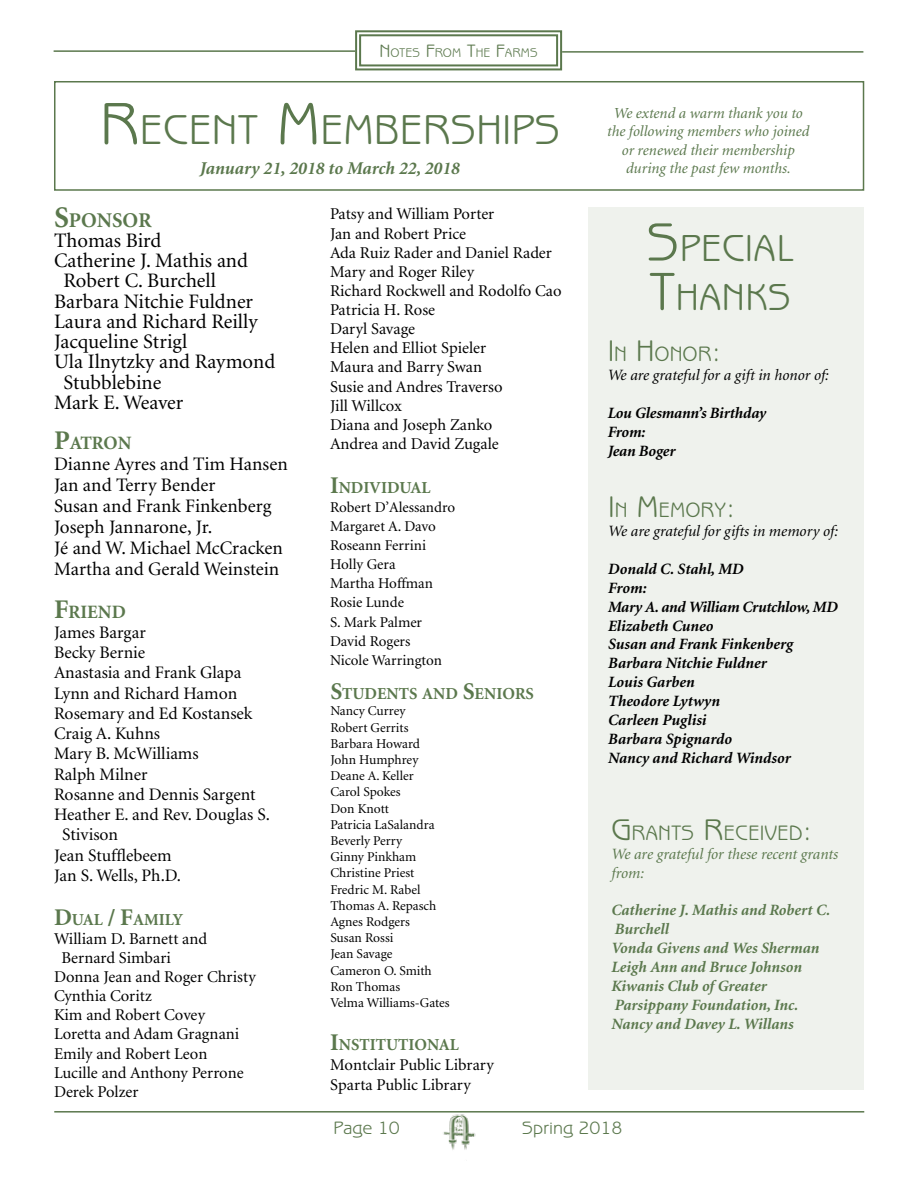
<style>
.page{position:relative;width:918px;height:1188px;background:#fff}
.page>*{position:absolute;margin:0;border:0;box-sizing:border-box;transform-origin:0 0}
.t1{font:42px "Benguiat Gothic";color:#5b784d}
.t2{font:37.8px/49.5px "Benguiat Gothic";color:#5b784d}
.t3{font:21px "Benguiat Gothic";color:#5b784d}
.t4{font:700 21px "Minion";color:#5b784d}
.t5{font:20.55px "Minion";color:#000}
.t6{font:19.05px/21px "Minion";color:#000}
.t7{font:700 18.9px "Minion";color:#5b784d}
.t8{font:italic 700 18px "Minion";color:#5b784d}
.t9{font:18px "Benguiat Gothic";color:#5b784d}
.t10{font:17.55px "Minion";color:#000}
.t11{font:700 16.8px "Minion";color:#5b784d}
.t12{font:16.5px/19px "Minion";color:#000}
.t13{font:italic 700 15.75px/18.9px "Minion";color:#000}
.t14{font:italic 700 15.75px/18.9px "Minion";color:#5b784d}
.t15{font:italic 15.75px "Minion";color:#000}
.t16{font:italic 15.75px/18.9px "Minion";color:#5b784d}
.t17{font:italic 15.3px/18.5px "Minion";color:#5b784d;text-align:center}
.t18{font:15px/19.2px "Minion";color:#000}
.t19{font:13.5px/16.2px "Minion";color:#000}
.t20{font:12.6px "Benguiat Gothic";color:#5b784d}
.s1{font-size:18px}
.s2{font-size:60px}
.s3{font-size:30px}
.s4{font-size:27px}
.s5{font-size:24px}
.s6{font-size:54px}
</style>
<div class="page">
<hr style="left:54px;top:50px;width:301px;height:2px;background:#5b784d">
<svg style="left:354px;top:30px;width:209px;height:41px"></svg>
<div style="left:359px;top:34px;width:199px;height:32px;border:2px solid #5b784d"></div>
<hr style="left:562px;top:51px;width:301px;height:2px;background:#5b784d">
<img style="left:443px;top:1114px;width:33px;height:36px">
<hr style="left:54px;top:1111px;width:810px;height:2px;background:#5b784d">
<div style="left:588px;top:207px;width:276px;height:883px;background:#eff2ed"></div>
<div style="left:54px;top:81px;width:810px;height:110px;border:2px solid #5b784d"></div>
<p class="t20" style="left:379px;top:46px;width:160px"><span class="s1">N</span>OTES <span class="s1">F</span>ROM <span class="s1">T</span>HE <span class="s1">F</span>ARMS</p>
<h1 class="t1" style="left:100px;top:106px;width:463px"><span class="s2">R</span>ECENT <span class="s2">M</span> EMBERSHIPS</h1>
<p class="t8" style="left:200px;top:160px;width:262px">January 21, 2018 to March 22, 2018</p>
<p class="t4" style="left:54px;top:209px;width:99px"><span class="s3">S</span>PONSOR</p>
<p class="t5" style="left:54px;top:230px;width:109px">Thomas Bird</p>
<p class="t5" style="left:54px;top:250px;width:196px">Catherine J. Mathis and</p>
<p class="t5" style="left:63px;top:271px;width:154px">Robert C. Burchell</p>
<p class="t5" style="left:54px;top:291px;width:201px">Barbara Nitchie Fuldner</p>
<p class="t5" style="left:54px;top:311px;width:205px">Laura and Richard Reilly</p>
<p class="t5" style="left:54px;top:331px;width:135px">Jacqueline Strigl</p>
<p class="t5" style="left:54px;top:352px;width:223px">Ula Ilnytzky and Raymond</p>
<p class="t5" style="left:63px;top:372px;width:99px">Stubblebine</p>
<p class="t5" style="left:54px;top:392px;width:131px">Mark E. Weaver</p>
<p class="t7" style="left:54px;top:433px;width:79px"><span class="s4">P</span>ATRON</p>
<p class="t6" style="left:54px;top:454px;width:235px">Dianne Ayres and Tim Hansen<br>Jan and Terry Bender<br>Susan and Frank Finkenberg<br>Joseph Jannarone, Jr.<br>Jé and W. Michael McCracken<br>Martha and Gerald Weinstein</p>
<p class="t7" style="left:54px;top:602px;width:73px"><span class="s4">F</span>RIEND</p>
<p class="t10" style="left:54px;top:624px;width:93px">James Bargar</p>
<p class="t10" style="left:54px;top:644px;width:93px">Becky Bernie</p>
<p class="t10" style="left:54px;top:664px;width:189px">Anastasia and Frank Glapa</p>
<p class="t10" style="left:54px;top:684px;width:185px">Lynn and Richard Hamon</p>
<p class="t10" style="left:54px;top:705px;width:200px">Rosemary and Ed Kostansek</p>
<p class="t10" style="left:54px;top:725px;width:108px">Craig A. Kuhns</p>
<p class="t10" style="left:54px;top:745px;width:146px">Mary B. McWilliams</p>
<p class="t10" style="left:54px;top:765px;width:95px">Ralph Milner</p>
<p class="t10" style="left:54px;top:786px;width:203px">Rosanne and Dennis Sargent</p>
<p class="t10" style="left:54px;top:806px;width:218px">Heather E. and Rev. Douglas S.</p>
<p class="t10" style="left:62px;top:826px;width:58px">Stivison</p>
<p class="t10" style="left:54px;top:846px;width:119px">Jean Stufflebeem</p>
<p class="t10" style="left:54px;top:867px;width:129px">Jan S. Wells, Ph.D.</p>
<p class="t11" style="left:54px;top:911px;width:131px"><span class="s5">D</span>UAL <span class="s5">/ F</span>AMILY</p>
<p class="t12" style="left:54px;top:930px;width:155px">William D. Barnett and</p>
<p class="t12" style="left:62px;top:949px;width:111px">Bernard Simbari</p>
<p class="t12" style="left:54px;top:968px;width:203px">Donna Jean and Roger Christy</p>
<p class="t12" style="left:54px;top:987px;width:99px">Cynthia Coritz</p>
<p class="t12" style="left:54px;top:1006px;width:153px">Kim and Robert Covey</p>
<p class="t12" style="left:54px;top:1025px;width:187px">Loretta and Adam Gragnani</p>
<p class="t12" style="left:54px;top:1044px;width:155px">Emily and Robert Leon</p>
<p class="t12" style="left:54px;top:1063px;width:191px">Lucille and Anthony Perrone</p>
<p class="t12" style="left:54px;top:1083px;width:86px">Derek Polzer</p>
<p class="t12" style="left:330px;top:205px;width:233px">Patsy and William Porter<br>Jan and Robert Price<br>Ada Ruiz Rader and Daniel Rader<br>Mary and Roger Riley<br>Richard Rockwell and Rodolfo Cao<br>Patricia H. Rose<br>Daryl Savage<br>Helen and Elliot Spieler<br>Maura and Barry Swan<br>Susie and Andres Traverso<br>Jill Willcox<br>Diana and Joseph Zanko<br>Andrea and David Zugale</p>
<p class="t11" style="left:330px;top:479px;width:102px"><span class="s5">I</span>NDIVIDUAL</p>
<p class="t18" style="left:330px;top:498px;width:127px">Robert D’Alessandro<br>Margaret A. Davo<br>Roseann Ferrini<br>Holly Gera<br>Martha Hoffman<br>Rosie Lunde<br>S. Mark Palmer<br>David Rogers<br>Nicole Warrington</p>
<p class="t11" style="left:330px;top:685px;width:205px"><span class="s5">S</span>TUDENTS AND <span class="s5">S</span>ENIORS</p>
<p class="t19" style="left:330px;top:704px;width:121px">Nancy Currey<br>Robert Gerrits<br>Barbara Howard<br>John Humphrey<br>Deane A. Keller<br>Carol Spokes<br>Don Knott<br>Patricia LaSalandra<br>Beverly Perry<br>Ginny Pinkham<br>Christine Priest<br>Fredric M. Rabel<br>Thomas A. Repasch<br>Agnes Rodgers<br>Susan Rossi<br>Jean Savage<br>Cameron O. Smith<br>Ron Thomas<br>Velma Williams-Gates</p>
<p class="t11" style="left:330px;top:1036px;width:130px"><span class="s5">I</span>NSTITUTIONAL</p>
<p class="t12" style="left:330px;top:1056px;width:165px;line-height:19.8px">Montclair Public Library<br>Sparta Public Library</p>
<p class="t17" style="left:607px;top:104px;width:204px">We extend a warm thank you to the following members who joined or renewed their membership during the past few months.</p>
<h2 class="t2" style="left:647px;top:223px;width:148px"><span class="s6">S</span>PECIAL<br><span class="s6">T</span>HAN KS</h2>
<p class="t3" style="left:608px;top:342px;width:115px"><span class="s3">I</span>N <span class="s3">H</span>ONOR<span class="s3">:</span></p>
<p class="t15" style="left:608px;top:367px;width:223px">We are grateful for a gift in honor of:</p>
<p class="t13" style="left:608px;top:404px;width:160px">Lou Glesmann’s Birthday<br>From:<br>Jean Boger</p>
<p class="t3" style="left:608px;top:498px;width:129px"><span class="s3">I</span> N <span class="s3">M</span>EMORY<span class="s3">:</span></p>
<p class="t15" style="left:608px;top:523px;width:231px">We are grateful for gifts in memory of:</p>
<p class="t13" style="left:608px;top:560px;width:231px">Donald C. Stahl, MD<br>From:<br>Mary A. and William Crutchlow, MD<br>Elizabeth Cuneo<br>Susan and Frank Finkenberg<br>Barbara Nitchie Fuldner<br>Louis Garben<br>Theodore Lytwyn<br>Carleen Puglisi<br>Barbara Spignardo<br>Nancy and Richard Windsor</p>
<p class="t3" style="left:611px;top:821px;width:202px"><span class="s3">G</span>RANTS <span class="s3">R</span> ECEIVED<span class="s3">:</span></p>
<p class="t16" style="left:611px;top:845px;width:228px">We are grateful for these recent grants from:</p>
<p class="t14" style="left:611px;top:901px;width:220px">Catherine J. Mathis and Robert C.<br>Burchell<br>Vonda Givens and Wes Sherman<br>Leigh Ann and Bruce Johnson<br>Kiwanis Club of Greater<br>Parsippany Foundation, Inc.<br>Nancy and Davey L. Willans</p>
<p class="t9" style="left:333px;top:1117px;width:68px">Page 10</p>
<p class="t9" style="left:522px;top:1117px;width:102px">Spring 2018</p>
</div>
